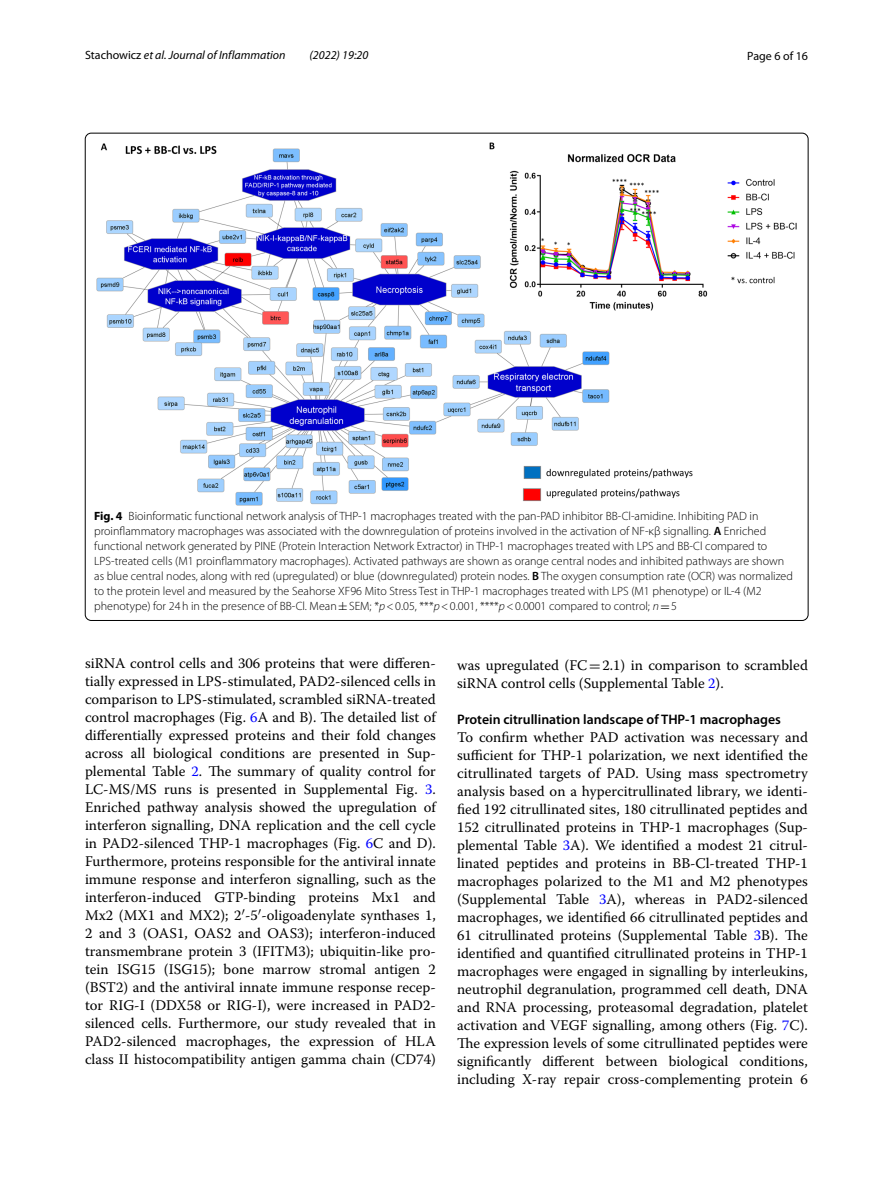
<style>
.page{position:relative;width:893px;height:1187px;background:#fff}
.page>*{position:absolute;margin:0;border:0;box-sizing:border-box;transform-origin:0 0}
.t1{font:14.7px/18px "Warnock Pro";color:#000;text-align:justify}
.t2{font:600 13.8px "Myriad Pro";color:#000}
.t3{font:300 12px/15px "Myriad Pro";color:#000}
.t4{font:italic 12px "Myriad Pro";color:#000}
.t5{font:12px "Myriad Pro";color:#000}
.s1{font-style:normal}
.s2{font-weight:700}
.s3{font-weight:600}
.s4{font-family:"MTSY";font-weight:400}
.s5{font-style:italic}
.s6{color:#00f}
.s7{font-family:"MTSY"}
</style>
<div class="page">
<img style="left:96px;top:142px;width:701px;height:363px">
<p class="t4" style="left:85px;top:48px;width:202px"><span class="s1">Stachowicz</span> et al. Journal of Inflammation</p>
<p class="t4" style="left:310px;top:48px;width:60px">(2022) 19:20</p>
<p class="t5" style="left:747px;top:48px;width:62px">Page 6 of 16</p>
<p class="t3" style="left:94px;top:509px;width:700px"><span class="s2">Fig. 4</span> Bioinformatic functional network analysis of THP-1 macrophages treated with the pan-PAD inhibitor BB-Cl-amidine. Inhibiting PAD in proinflammatory macrophages was associated with the downregulation of proteins involved in the activation of NF-κβ signalling. <span class="s3">A</span> Enriched functional network generated by PINE (Protein Interaction Network Extractor) in THP-1 macrophages treated with LPS and BB-Cl compared to LPS-treated cells (M1 proinflammatory macrophages). Activated pathways are shown as orange central nodes and inhibited pathways are shown as blue central nodes, along with red (upregulated) or blue (downregulated) protein nodes. <span class="s3">B</span> The oxygen consumption rate (OCR) was normalized to the protein level and measured by the Seahorse XF96 Mito Stress Test in THP-1 macrophages treated with LPS (M1 phenotype) or IL-4 (M2 phenotype) for 24h in the presence of BB-Cl. Mean<span class="s4">±</span>SEM; *<span class="s5">p</span>&lt;0.05, ***<span class="s5">p</span>&lt;0.001, ****<span class="s5">p</span>&lt;0.0001 compared to control; <span class="s5">n</span><span class="s4">=</span>5</p>
<p class="t1" style="left:85px;top:654px;width:352px">siRNA control cells and 306 proteins that were differen&shy;tially expressed in LPS-stimulated, PAD2-silenced cells in comparison to LPS-stimulated, scrambled siRNA-treated control macrophages (Fig. <span class="s6">6</span>A and B). The detailed list of differentially expressed proteins and their fold changes across all biological conditions are presented in Sup&shy;plemental Table <span class="s6">2</span>. The summary of quality control for LC-MS/MS runs is presented in Supplemental Fig. <span class="s6">3</span>.<br>Enriched pathway analysis showed the upregulation of interferon signalling, DNA replication and the cell cycle in PAD2-silenced THP-1 macrophages (Fig. <span class="s6">6</span>C and D).<br>Furthermore, proteins responsible for the antiviral innate immune response and interferon signalling, such as the interferon-induced GTP-binding proteins Mx1 and Mx2 (MX1 and MX2); 2 -5 -oligoadenylate synthases 1, 2 and 3 (OAS1, OAS2 and OAS3); interferon-induced transmembrane protein 3 (IFITM3); ubiquitin-like pro&shy;tein ISG15 (ISG15); bone marrow stromal antigen 2 (BST2) and the antiviral innate immune response recep&shy;tor RIG-I (DDX58 or RIG-I), were increased in PAD2- silenced cells. Furthermore, our study revealed that in PAD2-silenced macrophages, the expression of HLA class II histocompatibility antigen gamma chain (CD74)</p>
<p class="t1" style="left:457px;top:656px;width:352px">was upregulated (FC<span class="s7">=</span>2.1) in comparison to scrambled siRNA control cells (Supplemental Table <span class="s6">2</span>).</p>
<p class="t2" style="left:457px;top:710px;width:325px">Protein citrullination landscape of THP‑1 macrophages</p>
<p class="t1" style="left:457px;top:728px;width:352px">To confirm whether PAD activation was necessary and sufficient for THP-1 polarization, we next identified the citrullinated targets of PAD. Using mass spectrometry analysis based on a hypercitrullinated library, we identi&shy;fied 192 citrullinated sites, 180 citrullinated peptides and 152 citrullinated proteins in THP-1 macrophages (Sup&shy;plemental Table <span class="s6">3</span>A). We identified a modest 21 citrul&shy;linated peptides and proteins in BB-Cl-treated THP-1 macrophages polarized to the M1 and M2 phenotypes (Supplemental Table <span class="s6">3</span>A), whereas in PAD2-silenced macrophages, we identified 66 citrullinated peptides and 61 citrullinated proteins (Supplemental Table <span class="s6">3</span>B). The identified and quantified citrullinated proteins in THP-1 macrophages were engaged in signalling by interleukins, neutrophil degranulation, programmed cell death, DNA and RNA processing, proteasomal degradation, platelet activation and VEGF signalling, among others (Fig. <span class="s6">7</span>C).<br>The expression levels of some citrullinated peptides were significantly different between biological conditions, including X-ray repair cross-complementing protein 6</p>
</div>
